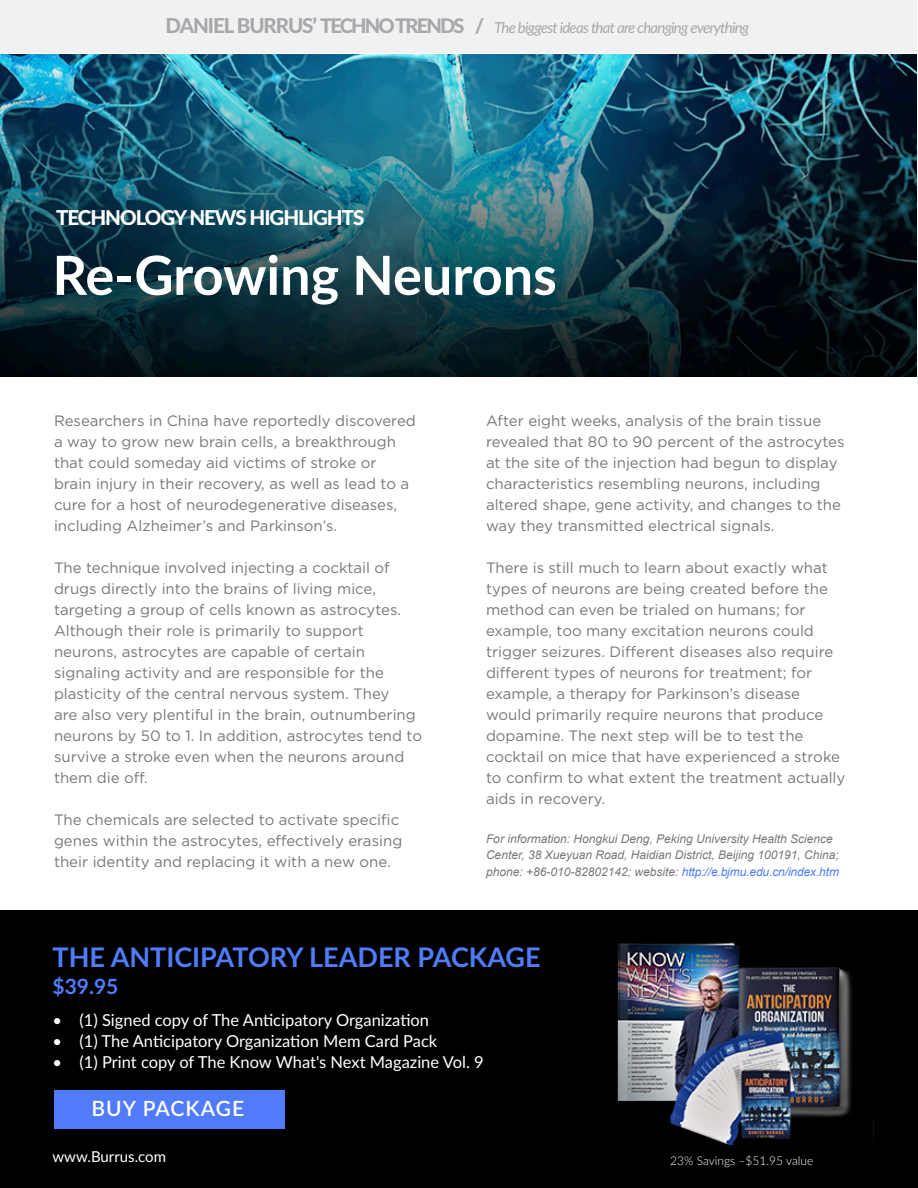
<style>
.page{position:relative;width:918px;height:1188px;background:#fff}
.page>*{position:absolute;margin:0;border:0;box-sizing:border-box;transform-origin:0 0}
.t1{font:700 54px "Lato";color:#fff}
.t2{font:700 27px "Lato";color:#507cfb}
.t3{font:600 21px "Lato";letter-spacing:.05em;color:#fff}
.t4{font:700 21px "Lato";color:#507cfb}
.t5{font:800 20.55px "Lato";letter-spacing:-.05em;color:#fff}
.t6{font:16.5px "Lato";color:#fff}
.t7{font:15px/21px "Gotham";color:#76787a}
.t8{font:italic 15px "Lato";letter-spacing:-.05em;color:#a7a8ab}
.t9{font:15px "Lato";color:#fff}
.t10{font:italic 12px/16.5px "Arial";color:#76787a}
.t11{font:300 12px "Lato";color:#fff}
.s1{font-weight:800;font-style:normal;font-size:20.55px}
.s2{font-weight:800;font-style:normal;font-size:20.1px}
.s3{color:#507cfb}
.s4{color:#000}
</style>
<div class="page">
<div style="left:0;top:0;width:916px;height:53px;background:#f1f1f1"></div>
<img style="left:0;top:55px;width:916px;height:321px">
<div style="left:0;top:911px;width:918px;height:277px;background:#000"></div>
<div style="left:54px;top:1090px;width:231px;height:40px;background:#507cfb"></div>
<img style="left:617px;top:942px;width:257px;height:203px">
<p class="t8" style="left:166px;top:17px;width:585px"><span class="s1">DANIEL BURRUS’</span> <span class="s2">TECHNO TRENDS /</span> The biggest ideas that are changing everything</p>
<h3 class="t5" style="left:56px;top:203px;width:310px">TECHNOLOGY NEWS HIGHLIGHTS</h3>
<h1 class="t1" style="left:52px;top:235px;width:506px">Re-Growing Neurons</h1>
<p class="t7" style="left:54px;top:410px;width:363px">Researchers in China have reportedly discovered a way to grow new brain cells, a breakthrough that could someday aid victims of stroke or brain injury in their recovery, as well as lead to a cure for a host of neurodegenerative diseases, including Alzheimer’s and Parkinson’s.</p>
<p class="t7" style="left:54px;top:557px;width:370px">The technique involved injecting a cocktail of drugs directly into the brains of living mice, targeting a group of cells known as astrocytes.<br>Although their role is primarily to support neurons, astrocytes are capable of certain signaling activity and are responsible for the plasticity of the central nervous system. They<br>are also very plentiful in the brain, outnumbering neurons by 50 to 1. In addition, astrocytes tend to survive a stroke even when the neurons around them die off.</p>
<p class="t7" style="left:54px;top:809px;width:350px">The chemicals are selected to activate specific genes within the astrocytes, effectively erasing their identity and replacing it with a new one.</p>
<p class="t7" style="left:486px;top:410px;width:360px">After eight weeks, analysis of the brain tissue revealed that 80 to 90 percent of the astrocytes at the site of the injection had begun to display characteristics resembling neurons, including altered shape, gene activity, and changes to the way they transmitted electrical signals.</p>
<p class="t7" style="left:486px;top:557px;width:361px">There is still much to learn about exactly what types of neurons are being created before the method can even be trialed on humans; for example, too many excitation neurons could trigger seizures. Different diseases also require different types of neurons for treatment; for example, a therapy for Parkinson’s disease would primarily require neurons that produce dopamine. The next step will be to test the cocktail on mice that have experienced a stroke to confirm to what extent the treatment actually aids in recovery.</p>
<p class="t10" style="left:486px;top:830px;width:355px">For information: Hongkui Deng, Peking University Health Science<br>Center, 38 Xueyuan Road, Haidian District, Beijing 100191, China; phone: +86-010-82802142; website: <span class="s3">http://e.bjmu.edu.cn/index.htm</span></p>
<h2 class="t2" style="left:52px;top:938px;width:490px">THE ANTICIPATORY LEADER PACKAGE</h2>
<h3 class="t4" style="left:52px;top:971px;width:67px">$39.95</h3>
<p class="t6" style="left:52px;top:1008px;width:378px">• (1) Signed copy of The Anticipatory Organization</p>
<p class="t6" style="left:52px;top:1029px;width:386px">• (1) The Anticipatory Organization Mem Card Pack</p>
<p class="t6" style="left:52px;top:1050px;width:433px">• (1) Print copy of The Know What's Next Magazine Vol. 9</p>
<h3 class="t3" style="left:92px;top:1094px;width:154px">BUY PACKAGE</h3>
<p class="t9" style="left:52px;top:1146px;width:115px">www.Burrus.com</p>
<p class="t11" style="left:664px;top:1152px;width:150px"><span class="s4">a</span>23% Savings –$51.95 value</p>
</div>
